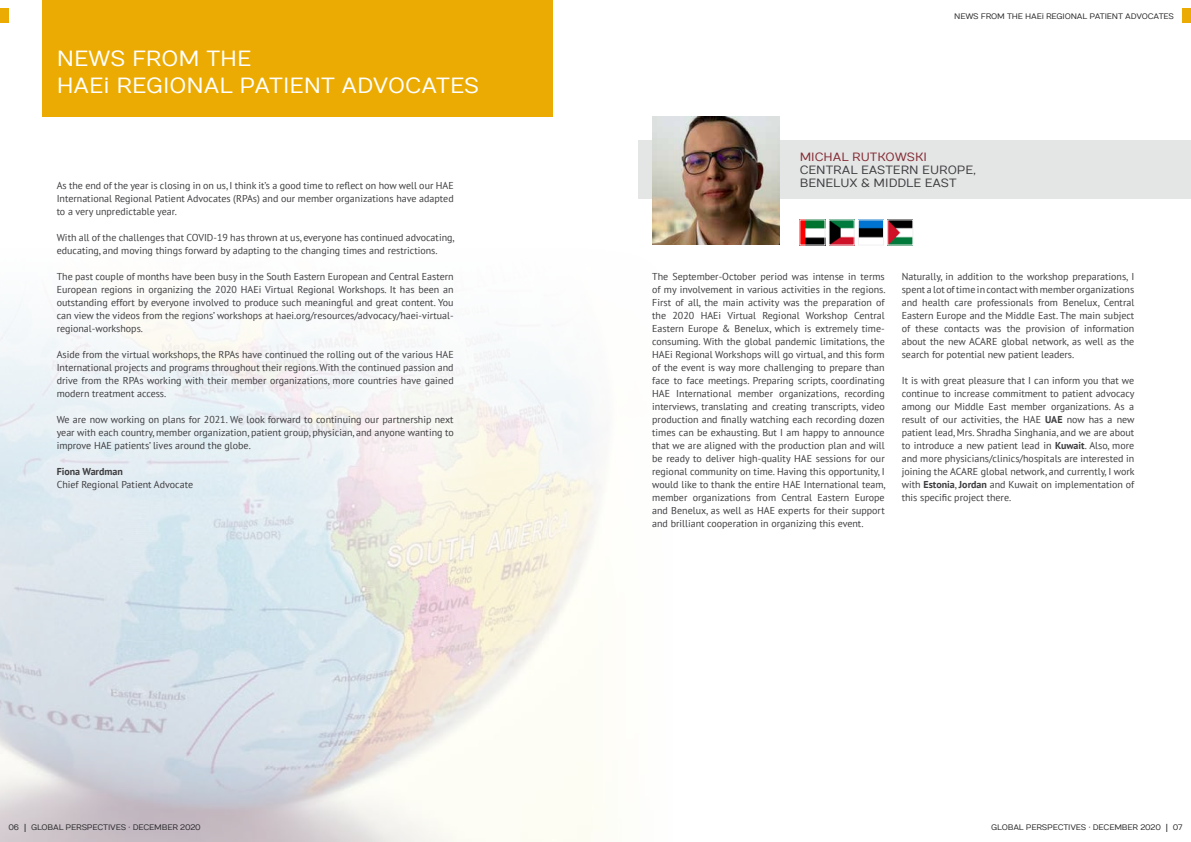
<style>
.page{position:relative;width:1191px;height:842px;background:#fff}
.page>*{position:absolute;margin:0;border:0;box-sizing:border-box;transform-origin:0 0}
.t1{font:22px/26.4px "Numans";color:#fff}
.t2{font:12px/13px "Numans";color:#3e3d40}
.t3{font:12px "Numans";color:#832931}
.t4{font:10px/13px "PT Sans";color:#3e3d40;text-align:justify}
.t5{font:700 10px "PT Sans";color:#3e3d40}
.t6{font:8px "Numans";letter-spacing:-.02em;color:#282829}
.s1{font-weight:700}
</style>
<div class="page">
<img style="left:0;top:0;width:699px;height:842px">
<div style="left:0;top:9px;width:9px;height:14px;background:#ebab02"></div>
<div style="left:1182px;top:9px;width:9px;height:14px;background:#ebab02"></div>
<div style="left:43px;top:0;width:510px;height:117px;background:#ebab02"></div>
<div style="left:638px;top:140px;width:553px;height:58px;background:#e4e5e5"></div>
<img style="left:652px;top:117px;width:128px;height:128px">
<img style="left:801px;top:222px;width:22px;height:21px">
<img style="left:831px;top:222px;width:21px;height:21px">
<img style="left:860px;top:222px;width:21px;height:16px">
<div style="left:858px;top:220px;width:25px;height:25px;border:1px solid #f0f0f1"></div>
<img style="left:889px;top:222px;width:22px;height:21px">
<div style="left:887px;top:220px;width:26px;height:25px;border:1px solid #f0f0f1"></div>
<h1 class="t1" style="left:57px;top:46px;width:424px">NEWS FROM THE<br>HAEi REGIONAL PATIENT ADVOCATES</h1>
<p class="t4" style="left:57px;top:179px;width:398px">As the end of the year is closing in on us, I think it’s a good time to reflect on how well our HAE International Regional Patient Advocates (RPAs) and our member organizations have adapted to a very unpredictable year.</p>
<p class="t4" style="left:57px;top:231px;width:399px">With all of the challenges that COVID-19 has thrown at us, everyone has continued advocating, educating, and moving things forward by adapting to the changing times and restrictions.</p>
<p class="t4" style="left:57px;top:270px;width:398px">The past couple of months have been busy in the South Eastern European and Central Eastern European regions in organizing the 2020 HAEi Virtual Regional Workshops. It has been an outstanding effort by everyone involved to produce such meaningful and great content. You can view the videos from the regions’ workshops at haei.org/resources/advocacy/haei-virtual&shy;regional-workshops.</p>
<p class="t4" style="left:57px;top:348px;width:398px">Aside from the virtual workshops, the RPAs have continued the rolling out of the various HAE International projects and programs throughout their regions. With the continued passion and drive from the RPAs working with their member organizations, more countries have gained modern treatment access.</p>
<p class="t4" style="left:57px;top:413px;width:398px">We are now working on plans for 2021. We look forward to continuing our partnership next year with each country, member organization, patient group, physician, and anyone wanting to improve HAE patients’ lives around the globe.</p>
<p class="t5" style="left:57px;top:465px;width:68px">Fiona Wardman</p>
<p class="t4" style="left:57px;top:478px;width:138px">Chief Regional Patient Advocate</p>
<p class="t6" style="left:954px;top:12px;width:221px">NEWS FROM THE HAEi REGIONAL PATIENT ADVOCATES</p>
<p class="t3" style="left:799px;top:151px;width:129px">MICHAL RUTKOWSKI</p>
<p class="t2" style="left:799px;top:164px;width:178px">CENTRAL EASTERN EUROPE,<br>BENELUX &amp; MIDDLE EAST</p>
<p class="t4" style="left:652px;top:270px;width:235px">The September-October period was intense in terms of my involvement in various activities in the regions.<br>First of all, the main activity was the preparation of the 2020 HAEi Virtual Regional Workshop Central Eastern Europe &amp; Benelux, which is extremely time&shy;consuming. With the global pandemic limitations, the HAEi Regional Workshops will go virtual, and this form of the event is way more challenging to prepare than face to face meetings. Preparing scripts, coordinating HAE International member organizations, recording interviews, translating and creating transcripts, video production and finally watching each recording dozen times can be exhausting. But I am happy to announce that we are aligned with the production plan and will be ready to deliver high-quality HAE sessions for our regional community on time. Having this opportunity, I would like to thank the entire HAE International team, member organizations from Central Eastern Europe and Benelux, as well as HAE experts for their support and brilliant cooperation in organizing this event.</p>
<p class="t4" style="left:901px;top:270px;width:234px">Naturally, in addition to the workshop preparations, I spent a lot of time in contact with member organizations and health care professionals from Benelux, Central Eastern Europe and the Middle East. The main subject of these contacts was the provision of information about the new ACARE global network, as well as the search for potential new patient leaders.</p>
<p class="t4" style="left:901px;top:374px;width:234px">It is with great pleasure that I can inform you that we continue to increase commitment to patient advocacy among our Middle East member organizations. As a result of our activities, the HAE <span class="s1">UAE</span> now has a new patient lead, Mrs. Shradha Singhania, and we are about to introduce a new patient lead in <span class="s1">Kuwait</span>. Also, more and more physicians/clinics/hospitals are interested in joining the ACARE global network, and currently, I work with <span class="s1">Estonia</span>, <span class="s1">Jordan</span> and Kuwait on implementation of this specific project there.</p>
<p class="t6" style="left:9px;top:822px;width:194px">06 ⎮ GLOBAL PERSPECTIVES · DECEMBER 2020</p>
<p class="t6" style="left:991px;top:822px;width:193px">GLOBAL PERSPECTIVES · DECEMBER 2020 ⎮ 07</p>
</div>
